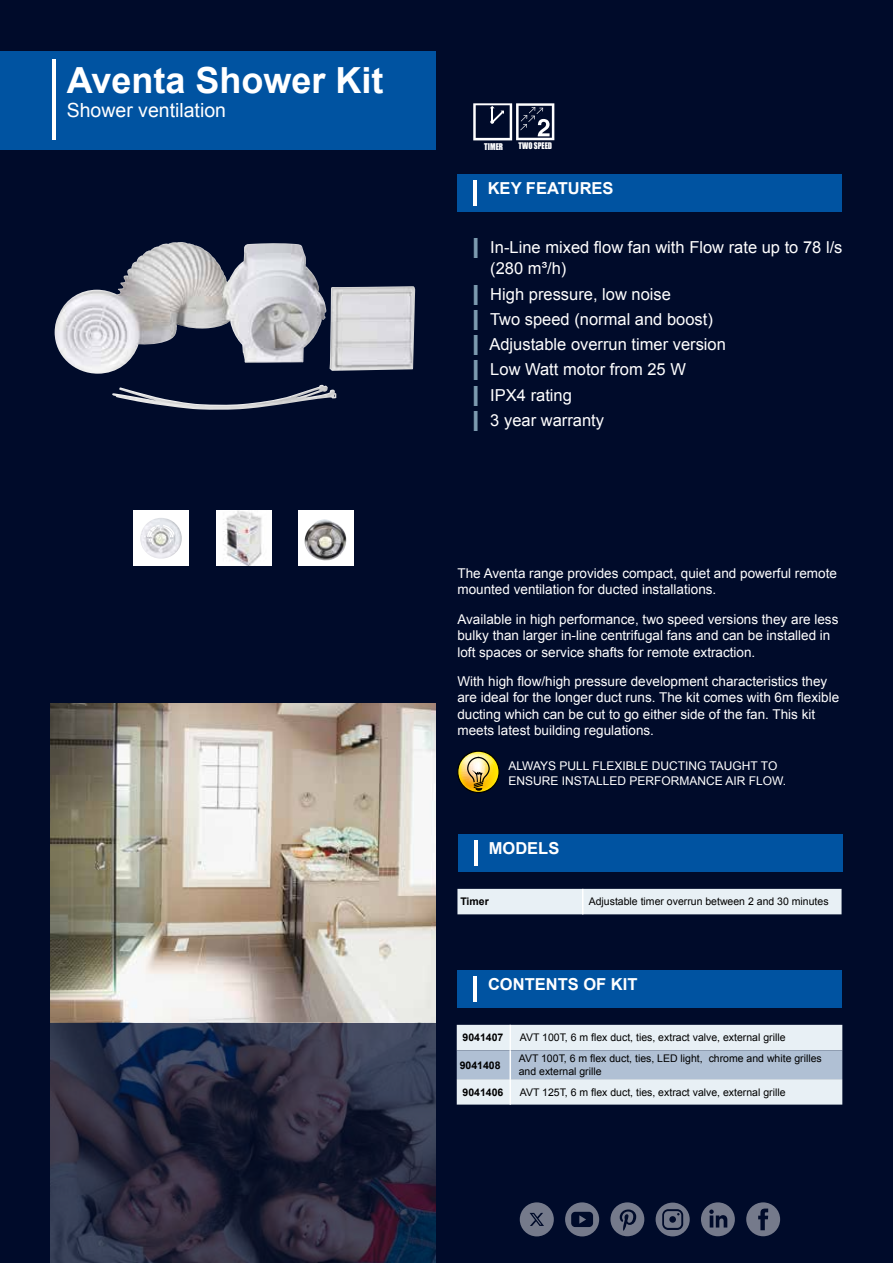
<style>
.page{position:relative;width:893px;height:1263px;background:#000b2a}
.page>*{position:absolute;margin:0;border:0;box-sizing:border-box;transform-origin:0 0}
.t1{font:700 36px "Arial";color:#fff}
.t2{font:19.5px "Arial";color:#fff}
.t3{font:16.5px/25.2px "Arial";color:#fff}
.t4{font:700 16.5px "Arial";color:#fff}
.t5{font:13.5px/16.5px "Arial";color:#fff}
.t6{font:12px/15px "Arial";color:#fff}
.t7{font:10.5px/12.6px "Arial";color:#000}
.t8{font:700 10.5px "Arial";color:#000}
.t9{font:8.55px "Impact";color:#fff;scale:.9 1}
.t10{font:8.4px "Impact";color:#fff;scale:.9 1}
.s1{color:#7c9bb0}
</style>
<div class="page">
<div style="left:0;top:51px;width:436px;height:98px;background:#0053a1"></div>
<hr style="left:52px;top:59px;width:3px;height:81px;background:#fff">
<img style="left:55px;top:242px;width:360px;height:163px">
<div style="left:134px;top:511px;width:55px;height:55px;background:#fff"></div>
<img style="left:140px;top:518px;width:42px;height:41px">
<img style="left:216px;top:511px;width:55px;height:55px">
<div style="left:299px;top:511px;width:55px;height:55px;background:#fff"></div>
<img style="left:304px;top:519px;width:43px;height:42px">
<div style="left:458px;top:834px;width:384px;height:38px;background:#0053a1"></div>
<div style="left:457px;top:970px;width:385px;height:38px;background:#0053a1"></div>
<hr style="left:474px;top:840px;width:3px;height:25px;background:#fff">
<hr style="left:474px;top:976px;width:3px;height:25px;background:#fff">
<div style="left:457px;top:889px;width:384px;height:25px;background:#e8f0f5"></div>
<svg style="left:457px;top:1025px;width:385px;height:79px;background:#d2dde8"></svg>
<hr style="left:509px;top:1025px;width:2px;height:25px;background:#fff">
<hr style="left:509px;top:1050px;width:2px;height:29px;background:#fff">
<hr style="left:509px;top:1079px;width:2px;height:25px;background:#fff">
<img style="left:51px;top:704px;width:385px;height:559px">
<div style="left:457px;top:174px;width:385px;height:38px;background:#0053a1"></div>
<hr style="left:473px;top:180px;width:3px;height:26px;background:#fff">
<svg style="left:746px;top:1202px;width:34px;height:34px"></svg>
<svg style="left:610px;top:1202px;width:34px;height:34px"></svg>
<svg style="left:701px;top:1202px;width:34px;height:34px"></svg>
<svg style="left:565px;top:1202px;width:34px;height:34px"></svg>
<svg style="left:656px;top:1202px;width:34px;height:34px"></svg>
<svg style="left:520px;top:1202px;width:34px;height:34px"></svg>
<svg style="left:473px;top:103px;width:81px;height:37px"></svg>
<svg style="left:457px;top:750px;width:43px;height:43px"></svg>
<h1 class="t1" style="left:67px;top:56px;width:318px">Aventa Shower Kit</h1>
<h2 class="t2" style="left:67px;top:98px;width:161px">Shower ventilation</h2>
<p class="t9" style="left:484px;top:140px;width:22px">TIMER</p>
<p class="t10" style="left:518px;top:139px;width:39px">TWO SPEED</p>
<p class="t4" style="left:488px;top:178px;width:127px">KEY FEATURES</p>
<p class="t3" style="left:490px;top:237px;width:354px;line-height:21px;text-indent:-16px"><span class="s1">▌</span> In-Line mixed flow fan with Flow rate up to 78 l/s (280 m³/h)</p>
<p class="t3" style="left:474px;top:281px;width:253px"><span class="s1">▌</span> High pressure, low noise<br><span class="s1">▌</span> Two speed (normal and boost)<br><span class="s1">▌</span> Adjustable overrun timer version <span class="s1">▌</span> Low Watt motor from 25 W<br><span class="s1">▌</span> IPX4 rating<br><span class="s1">▌</span> 3 year warranty</p>
<p class="t5" style="left:457px;top:565px;width:381px">The Aventa range provides compact, quiet and powerful remote mounted ventilation for ducted installations.</p>
<p class="t5" style="left:457px;top:611px;width:382px">Available in high performance, two speed versions they are less bulky than larger in-line centrifugal fans and can be installed in loft spaces or service shafts for remote extraction.</p>
<p class="t5" style="left:457px;top:673px;width:383px">With high flow/high pressure development characteristics they are ideal for the longer duct runs. The kit comes with 6m flexible ducting which can be cut to go either side of the fan. This kit meets latest building regulations.</p>
<p class="t6" style="left:508px;top:758px;width:279px">ALWAYS PULL FLEXIBLE DUCTING TAUGHT TO<br>ENSURE INSTALLED PERFORMANCE AIR FLOW.</p>
<p class="t4" style="left:489px;top:837px;width:72px">MODELS</p>
<p class="t8" style="left:460px;top:895px;width:30px">Timer</p>
<p class="t7" style="left:589px;top:895px;width:241px">Adjustable timer overrun between 2 and 30 minutes</p>
<p class="t4" style="left:488px;top:973px;width:151px">CONTENTS OF KIT</p>
<p class="t8" style="left:463px;top:1031px;width:42px">9041407</p>
<p class="t7" style="left:520px;top:1031px;width:267px">AVT 100T, 6 m flex duct, ties, extract valve, external grille</p>
<p class="t8" style="left:460px;top:1058px;width:42px">9041408</p>
<p class="t7" style="left:519px;top:1052px;width:305px">AVT 100T, 6 m flex duct, ties, LED light, chrome and white grilles and external grille</p>
<p class="t8" style="left:463px;top:1085px;width:42px">9041406</p>
<p class="t7" style="left:520px;top:1086px;width:267px">AVT 125T, 6 m flex duct, ties, extract valve, external grille</p>
</div>
